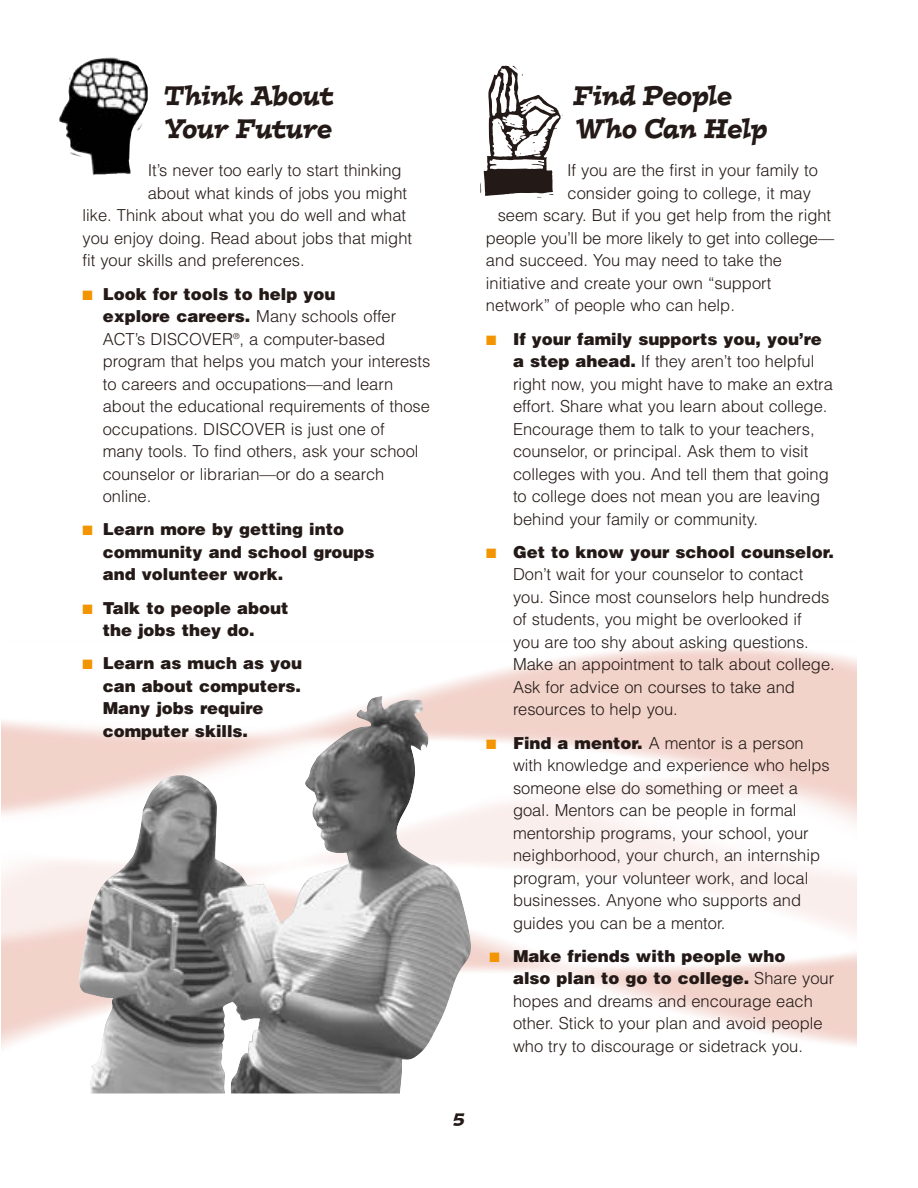
<style>
.page{position:relative;width:918px;height:1188px;background:#fff}
.page>*{position:absolute;margin:0;border:0;box-sizing:border-box;transform-origin:0 0}
.t1{font:italic 27px/33px "Postino";color:#231916;scale:.8 1}
.t2{font:italic 18px "Postino";color:#231916}
.t3{font:300 16.5px/22.5px "Helvetica";color:#231916}
.t4{font:900 16.5px/22.5px "Helvetica";color:#231916}
.s1{color:#f29500}
.s2{font-weight:900}
</style>
<div class="page">
<svg style="left:480px;top:65px;width:83px;height:133px"></svg>
<img style="left:59px;top:57px;width:89px;height:118px">
<img style="left:79px;top:696px;width:392px;height:397px">
<h1 class="t1" style="left:165px;top:82px;width:212px">Think About<br>Your Future</h1>
<p class="t3" style="left:148px;top:161px;width:255px">It’s never too early to start thinking</p>
<p class="t3" style="left:148px;top:183px;width:261px">about what kinds of jobs you might</p>
<p class="t3" style="left:83px;top:206px;width:325px">like. Think about what you do well and what</p>
<p class="t3" style="left:83px;top:228px;width:331px">you enjoy doing. Read about jobs that might</p>
<p class="t3" style="left:83px;top:251px;width:224px">fit your skills and preferences.</p>
<p class="t3" style="left:103px;top:284px;width:329px;text-indent:-20px"><span class="s1">■</span> <span class="s2">Look for tools to help you<br>explore careers.</span> Many schools offer ACT’s DISCOVER<sup>®</sup>, a computer-based program that helps you match your interests to careers and occupations—and learn about the educational requirements of those occupations. DISCOVER is just one of<br>many tools. To find others, ask your school counselor or librarian—or do a search online.</p>
<p class="t4" style="left:103px;top:520px;width:273px;text-indent:-20px"><span class="s1">■</span> Learn more by getting into community and school groups and volunteer work.</p>
<p class="t4" style="left:103px;top:598px;width:187px;text-indent:-20px"><span class="s1">■</span> Talk to people about the jobs they do.</p>
<p class="t4" style="left:103px;top:654px;width:201px;text-indent:-20px"><span class="s1">■</span> Learn as much as you can about computers.<br>Many jobs require computer skills.</p>
<h1 class="t1" style="left:574px;top:82px;width:244px">Find People<br>Who Can Help</h1>
<p class="t3" style="left:567px;top:161px;width:252px">If you are the first in your family to</p>
<p class="t3" style="left:568px;top:183px;width:245px">consider going to college, it may</p>
<p class="t3" style="left:498px;top:206px;width:335px">seem scary. But if you get help from the right</p>
<p class="t3" style="left:486px;top:228px;width:350px">people you’ll be more likely to get into college—</p>
<p class="t3" style="left:486px;top:251px;width:298px">and succeed. You may need to take the</p>
<p class="t3" style="left:486px;top:273px;width:287px">initiative and create your own “support</p>
<p class="t3" style="left:486px;top:296px;width:250px">network” of people who can help.</p>
<p class="t3" style="left:513px;top:329px;width:321px;text-indent:-27px"><span class="s1">■</span> <span class="s2">If your family supports you, you’re a step ahead.</span> If they aren’t too helpful right now, you might have to make an extra effort. Share what you learn about college.<br>Encourage them to talk to your teachers, counselor, or principal. Ask them to visit colleges with you. And tell them that going to college does not mean you are leaving behind your family or community.</p>
<p class="t3" style="left:513px;top:542px;width:323px;text-indent:-27px"><span class="s1">■</span> <span class="s2">Get to know your school counselor.<br></span>Don’t wait for your counselor to contact you. Since most counselors help hundreds of students, you might be overlooked if<br>you are too shy about asking questions.<br>Make an appointment to talk about college.<br>Ask for advice on courses to take and resources to help you.</p>
<p class="t3" style="left:513px;top:733px;width:318px;text-indent:-27px"><span class="s1">■</span> <span class="s2">Find a mentor.</span> A mentor is a person with knowledge and experience who helps someone else do something or meet a goal. Mentors can be people in formal mentorship programs, your school, your neighborhood, your church, an internship program, your volunteer work, and local businesses. Anyone who supports and guides you can be a mentor.</p>
<p class="t3" style="left:513px;top:946px;width:323px;text-indent:-23px"><span class="s1">■</span> <span class="s2">Make friends with people who<br>also plan to go to college.</span> Share your hopes and dreams and encourage each other. Stick to your plan and avoid people who try to discourage or sidetrack you.</p>
<p class="t2" style="left:453px;top:1110px;width:13px">5</p>
</div>
